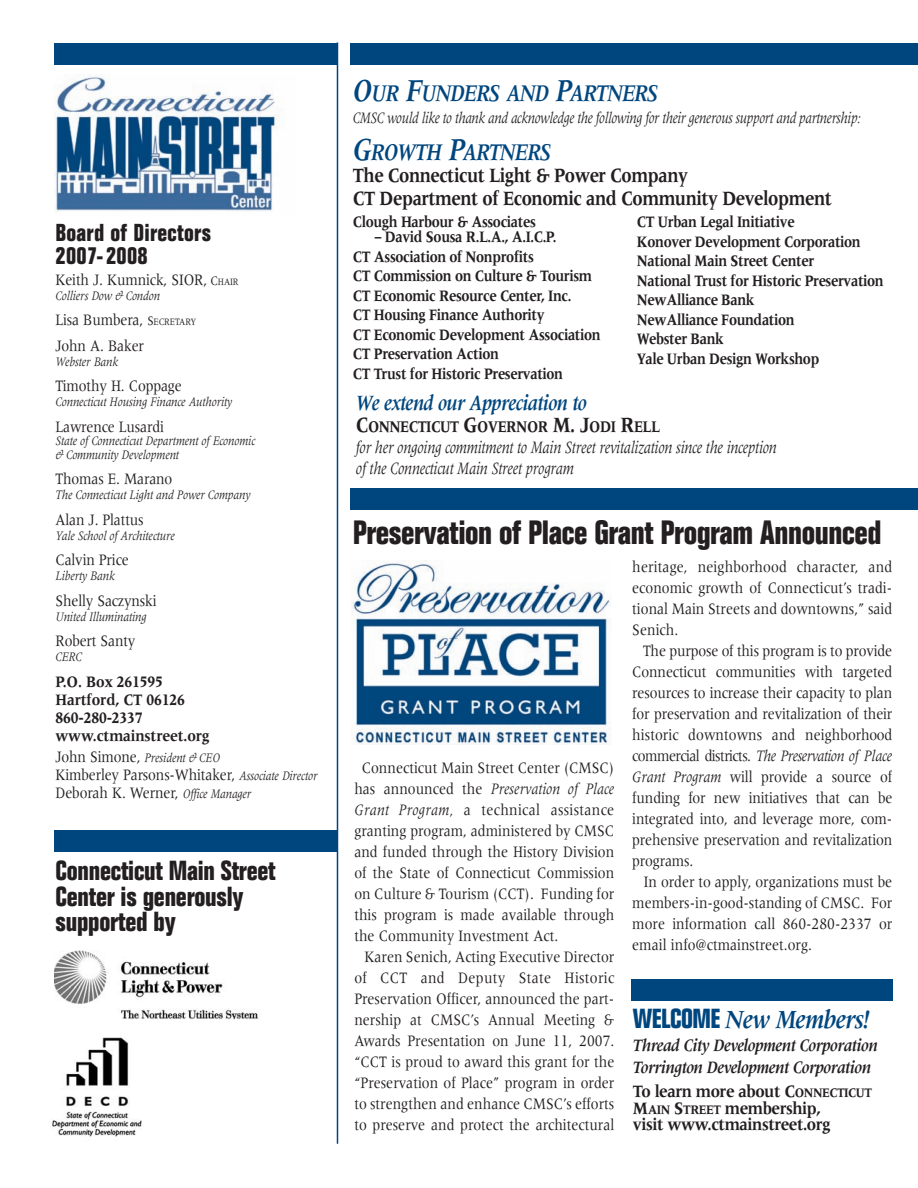
<style>
.page{position:relative;width:918px;height:1188px;background:#fff}
.page>*{position:absolute;margin:0;border:0;box-sizing:border-box;transform-origin:0 0}
.t1{font:700 condensed 33px "Folio";letter-spacing:-.015em;color:#231f20}
.t2{font:700 condensed 27px/25.5px "Folio";letter-spacing:-.01em;color:#231f20}
.t3{font:italic 700 27px "Meridien";letter-spacing:-.03em;color:#00467e;scale:.85 1}
.t4{font:italic 700 24.75px "Meridien";letter-spacing:-.035em;color:#00467e;scale:.8 1}
.t5{font:700 condensed 24px/22.5px "Folio";letter-spacing:.015em;color:#231f20}
.t6{font:italic 700 22.5px "Meridien";letter-spacing:-.03em;color:#00467e;scale:.8 1}
.t7{font:700 21px/22.5px "Meridien";letter-spacing:-.03em;color:#231f20;scale:.8 1}
.t8{font:italic 18px/21px "Meridien";letter-spacing:-.015em;color:#231f20;scale:.8 1}
.t9{font:italic 700 18px/23.2px "Meridien";letter-spacing:-.03em;color:#231f20;scale:.85 1}
.t10{font:700 18px/16.5px "Meridien";letter-spacing:-.03em;color:#231f20;scale:.85 1}
.t11{font:700 16.8px "Meridien";letter-spacing:-.035em;color:#231f20;scale:.8 1}
.t12{font:16.5px/21px "Meridien";letter-spacing:-.01em;color:#231f20;text-align:justify;scale:.85 1}
.t13{font:700 16.5px/19.5px "Meridien";letter-spacing:-.03em;color:#231f20;scale:.8 1}
.t14{font:italic 16.5px "Meridien";letter-spacing:-.025em;color:#231f20;scale:.8 1}
.t15{font:700 16.5px/18px "Meridien";letter-spacing:-.01em;color:#231f20;scale:.85 1}
.t16{font:italic 13.5px/13.5px "Meridien";letter-spacing:-.01em;color:#231f20;scale:.85 1}
.s1{font-size:13.5px}
.s2{font-size:10.2px}
.s3{font-style:normal;font-size:16.5px}
.s4{font-style:italic;font-size:13.5px}
.s5{font-size:33px}
.s6{font-size:22.5px}
.s7{font-style:italic}
.s8{font-family:"Folio";font-style:normal;font-stretch:condensed}
.s9{font-style:normal}
.s10{font-style:normal;font-size:13.5px}
</style>
<div class="page">
<img style="left:54px;top:75px;width:227px;height:137px">
<div style="left:351px;top:43px;width:567px;height:22px;background:#00467e"></div>
<hr style="left:337px;top:42px;width:1px;height:1102px;background:#00467e">
<div style="left:54px;top:43px;width:284px;height:22px;background:#00467e"></div>
<div style="left:54px;top:830px;width:284px;height:22px;background:#00467e"></div>
<img style="left:52px;top:1037px;width:90px;height:100px">
<div style="left:631px;top:979px;width:262px;height:22px;background:#00467e"></div>
<img style="left:54px;top:950px;width:205px;height:70px">
<div style="left:351px;top:488px;width:567px;height:22px;background:#00467e"></div>
<img style="left:351px;top:560px;width:259px;height:185px">
<h3 class="t5" style="left:56px;top:224px;width:157px">Board of Directors<br>2007-2008</h3>
<p class="t12" style="left:56px;top:270px;width:217px">Keith J. Kumnick, SIOR, <span class="s1">C</span><span class="s2">HAIR</span></p>
<p class="t16" style="left:56px;top:290px;width:125px">Colliers Dow &amp; Condon</p>
<p class="t12" style="left:56px;top:309px;width:167px;line-height:25.5px">Lisa Bumbera, <span class="s1">S</span><span class="s2">ECRETARY<br></span>John A. Baker</p>
<p class="t16" style="left:56px;top:356px;width:75px">Webster Bank</p>
<p class="t12" style="left:56px;top:377px;width:150px">Timothy H. Coppage</p>
<p class="t16" style="left:56px;top:396px;width:210px">Connecticut Housing Finance Authority</p>
<p class="t12" style="left:56px;top:417px;width:129px">Lawrence Lusardi</p>
<p class="t16" style="left:56px;top:435px;width:236px">State of Connecticut Department of Economic &amp; Community Development</p>
<p class="t12" style="left:56px;top:470px;width:139px">Thomas E. Marano</p>
<p class="t16" style="left:56px;top:489px;width:231px">The Connecticut Light and Power Company</p>
<p class="t12" style="left:56px;top:510px;width:105px">Alan J. Plattus</p>
<p class="t16" style="left:56px;top:530px;width:142px">Yale School of Architecture</p>
<p class="t12" style="left:56px;top:551px;width:88px">Calvin Price</p>
<p class="t16" style="left:56px;top:570px;width:71px">Liberty Bank</p>
<p class="t12" style="left:56px;top:591px;width:121px">Shelly Saczynski</p>
<p class="t16" style="left:56px;top:611px;width:109px">United Illuminating</p>
<p class="t12" style="left:56px;top:632px;width:96px">Robert Santy</p>
<p class="t16" style="left:56px;top:651px;width:33px">CERC</p>
<p class="t15" style="left:56px;top:674px;width:183px">P.O. Box 261595<br>Hartford, CT 06126<br>860-280-2337 www.ctmainstreet.org</p>
<p class="t16" style="left:56px;top:752px;width:195px"><span class="s3">John Simone,</span> President &amp; CEO</p>
<p class="t12" style="left:56px;top:767px;width:310px;line-height:18px">Kimberley Parsons-Whitaker, <span class="s4">Associate Director<br></span>Deborah K. Werner, <span class="s4">Office Manager</span></p>
<h2 class="t2" style="left:56px;top:860px;width:222px">Connecticut Main Street<br>Center is generously supported by</h2>
<h3 class="t4" style="left:353px;top:83px;width:383px"><span class="s5">O</span>UR <span class="s5">F</span>UNDERS AND <span class="s5">P</span>ARTNERS</h3>
<p class="t14" style="left:353px;top:112px;width:636px">CMSC would like to thank and acknowledge the following for their generous support and partnership:</p>
<h3 class="t4" style="left:353px;top:142px;width:249px"><span class="s5">G</span>ROWTH <span class="s5">P</span>ARTNERS</h3>
<p class="t7" style="left:353px;top:166px;width:600px">The Connecticut Light &amp; Power Company<br>CT Department of Economic and Community Development</p>
<p class="t13" style="left:353px;top:213px;width:230px">Clough Harbour &amp; Associates</p>
<p class="t13" style="left:353px;top:228px;width:311px;text-indent:22px">– David Sousa R.L.A., A.I.C.P.<br>CT Association of Nonprofits<br>CT Commission on Culture &amp; Tourism<br>CT Economic Resource Center, Inc.<br>CT Housing Finance Authority<br>CT Economic Development Association<br>CT Preservation Action<br>CT Trust for Historic Preservation</p>
<p class="t13" style="left:637px;top:213px;width:310px">CT Urban Legal Initiative<br>Konover Development Corporation<br>National Main Street Center<br>National Trust for Historic Preservation<br>NewAlliance Bank<br>NewAlliance Foundation<br>Webster Bank<br>Yale Urban Design Workshop</p>
<h3 class="t6" style="left:356px;top:394px;width:290px">We extend our Appreciation to</h3>
<p class="t11" style="left:356px;top:420px;width:382px"><span class="s6">C</span>ONNECTICUT <span class="s6">G</span>OVERNOR <span class="s6">M. J</span>ODI <span class="s6">R</span>ELL</p>
<p class="t8" style="left:356px;top:438px;width:528px">for her ongoing commitment to Main Street revitalization since the inception of the Connecticut Main Street program</p>
<h1 class="t1" style="left:353px;top:520px;width:530px">Preservation of Place Grant Program Announced</h1>
<p class="t12" style="left:354px;top:758px;width:307px;text-indent:7px">Connecticut Main Street Center (CMSC) has announced the <span class="s7">Preservation of Place Grant Program,</span> a technical assistance granting program, administered by CMSC and funded through the History Division of the State of Connecticut Commission on Culture &amp; Tourism (CCT). Funding for this program is made available through the Community Investment Act.</p>
<p class="t12" style="left:354px;top:947px;width:307px;text-indent:10px">Karen Senich, Acting Executive Director of CCT and Deputy State Historic Preservation Officer, announced the part&shy;nership at CMSC’s Annual Meeting &amp; Awards Presentation on June 11, 2007. “CCT is proud to award this grant for the “Preservation of Place” program in order to strengthen and enhance CMSC’s efforts to preserve and protect the architectural</p>
<p class="t12" style="left:632px;top:557px;width:307px">heritage, neighborhood character, and economic growth of Connecticut’s tradi&shy;tional Main Streets and downtowns,” said Senich.</p>
<p class="t12" style="left:632px;top:641px;width:308px;text-indent:11px">The purpose of this program is to provide Connecticut communities with targeted resources to increase their capacity to plan for preservation and revitalization of their historic downtowns and neighborhood commercial districts. <span class="s7">The Preservation of Place Grant Program</span> will provide a source of funding for new initiatives that can be integrated into, and leverage more, com&shy;prehensive preservation and revitalization programs.</p>
<p class="t12" style="left:632px;top:872px;width:307px;text-indent:12px">In order to apply, organizations must be members-in-good-standing of CMSC. For more information call 860-280-2337 or email info@ctmainstreet.org.</p>
<h2 class="t3" style="left:633px;top:1009px;width:280px"><span class="s8">WELCOME</span> New Members!</h2>
<p class="t9" style="left:633px;top:1035px;width:290px">Thread City Development Corporation<br>Torrington Development Corporation<br><span class="s9">To learn more about C</span><span class="s10">ONNECTICUT</span></p>
<p class="t10" style="left:633px;top:1101px;width:234px">M<span class="s1">AIN</span> S<span class="s1">TREET</span> membership, visit www.ctmainstreet.org</p>
</div>
